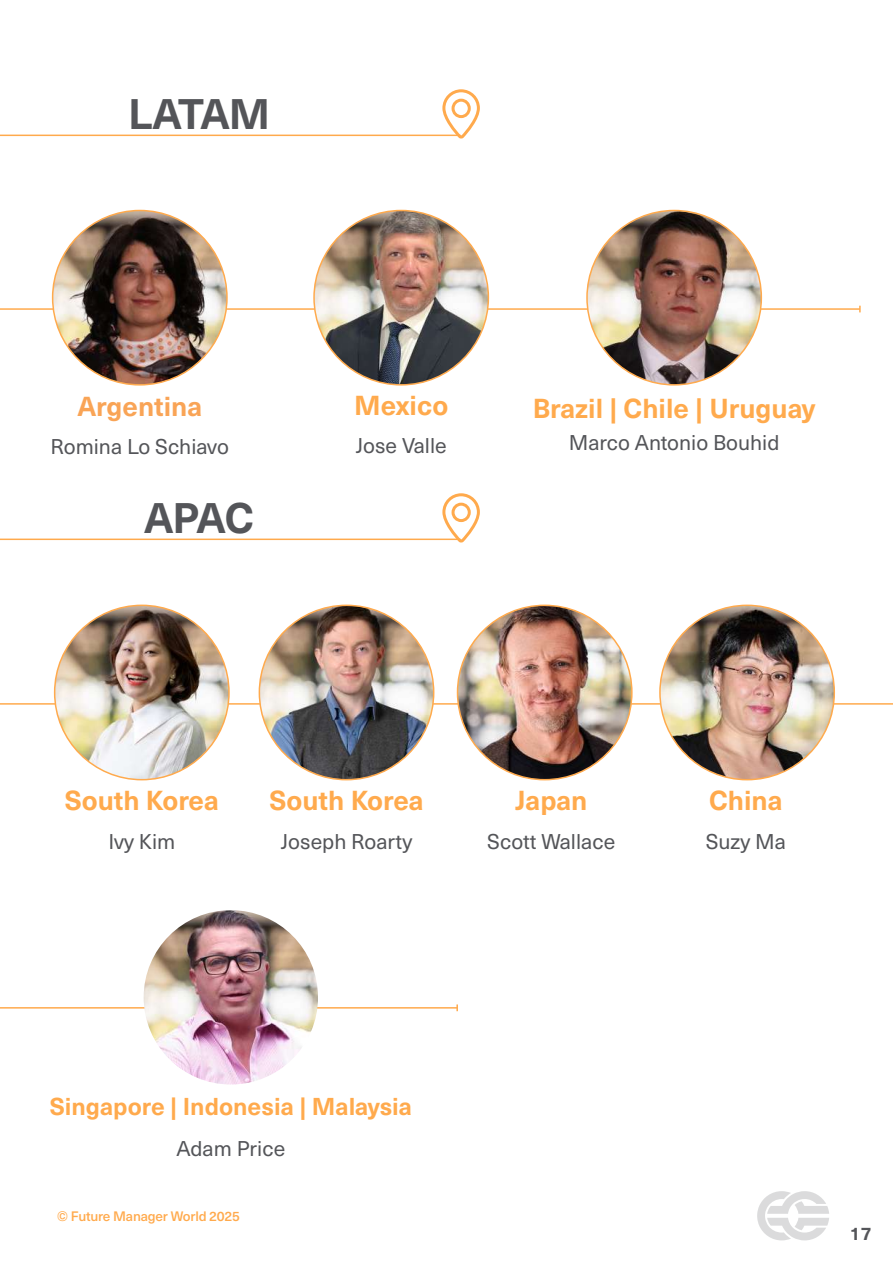
<style>
.page{position:relative;width:893px;height:1263px;background:#fff}
.page>*{position:absolute;margin:0;border:0;box-sizing:border-box;transform-origin:0 0}
.t1{font:700 42px "Neue Haas Unica W1 G";letter-spacing:-.025em;color:#545559}
.t2{font:700 27px "Neue Haas Unica W1 G";color:#ffaa4d}
.t3{font:700 27px "Neue Haas Unica W1 G";color:#f9a456}
.t4{font:700 24px "Neue Haas Unica W1 G";color:#ffaa4d}
.t5{font:21px "Neue Haas Unica W1 G";color:#545559}
.t6{font:700 18px "Neue Haas Unica W1 G";color:#545559}
.t7{font:500 13.5px "Neue Haas Unica W1 G";letter-spacing:-.015em;color:#ffaa4d}
</style>
<div class="page">
<svg style="left:757px;top:1191px;width:72px;height:49px"></svg>
<svg style="left:441px;top:89px;width:39px;height:50px"></svg>
<hr style="left:0;top:135px;width:460px;height:1px;background:#ffaa4d">
<svg style="left:441px;top:493px;width:39px;height:50px"></svg>
<hr style="left:0;top:538px;width:460px;height:2px;background:#ffaa4d">
<hr style="left:0;top:308px;width:860px;height:2px;background:#ffaa4d">
<img style="left:53px;top:210px;width:174px;height:175px;border-radius:87px">
<img style="left:314px;top:210px;width:174px;height:175px;border-radius:87px">
<img style="left:587px;top:210px;width:174px;height:175px;border-radius:87px">
<hr style="left:0;top:703px;width:893px;height:2px;background:#ffaa4d">
<img style="left:55px;top:605px;width:174px;height:175px;border-radius:87px">
<img style="left:259px;top:605px;width:175px;height:175px;border-radius:87px">
<img style="left:457px;top:605px;width:175px;height:175px;border-radius:87px">
<img style="left:660px;top:605px;width:174px;height:175px;border-radius:87px">
<hr style="left:0;top:1007px;width:457px;height:1px;background:#ffaa4d">
<svg style="left:456px;top:1004px;width:2px;height:7px"></svg>
<img style="left:144px;top:910px;width:174px;height:174px;border-radius:87px">
<h1 class="t1" style="left:128px;top:82px;width:144px">LATAM</h1>
<p class="t3" style="left:77px;top:386px;width:126px">Argentina</p>
<p class="t5" style="left:51px;top:431px;width:180px">Romina Lo Schiavo</p>
<h1 class="t1" style="left:144px;top:486px;width:112px">APAC</h1>
<p class="t2" style="left:354px;top:384px;width:96px">Mexico</p>
<p class="t5" style="left:356px;top:430px;width:93px">Jose Valle</p>
<p class="t2" style="left:533px;top:387px;width:284px">Brazil | Chile | Uruguay</p>
<p class="t5" style="left:569px;top:427px;width:212px">Marco Antonio Bouhid</p>
<p class="t2" style="left:65px;top:780px;width:156px">South Korea</p>
<p class="t5" style="left:108px;top:826px;width:68px">Ivy Kim</p>
<p class="t2" style="left:269px;top:780px;width:156px">South Korea</p>
<p class="t5" style="left:281px;top:826px;width:133px">Joseph Roarty</p>
<p class="t2" style="left:515px;top:780px;width:74px">Japan</p>
<p class="t5" style="left:487px;top:826px;width:130px">Scott Wallace</p>
<p class="t2" style="left:709px;top:780px;width:75px">China</p>
<p class="t5" style="left:706px;top:826px;width:82px">Suzy Ma</p>
<p class="t4" style="left:50px;top:1088px;width:364px">Singapore | Indonesia | Malaysia</p>
<p class="t5" style="left:176px;top:1133px;width:110px">Adam Price</p>
<p class="t7" style="left:57px;top:1206px;width:185px">© Future Manager World 2025</p>
<p class="t6" style="left:850px;top:1220px;width:23px">17</p>
</div>
